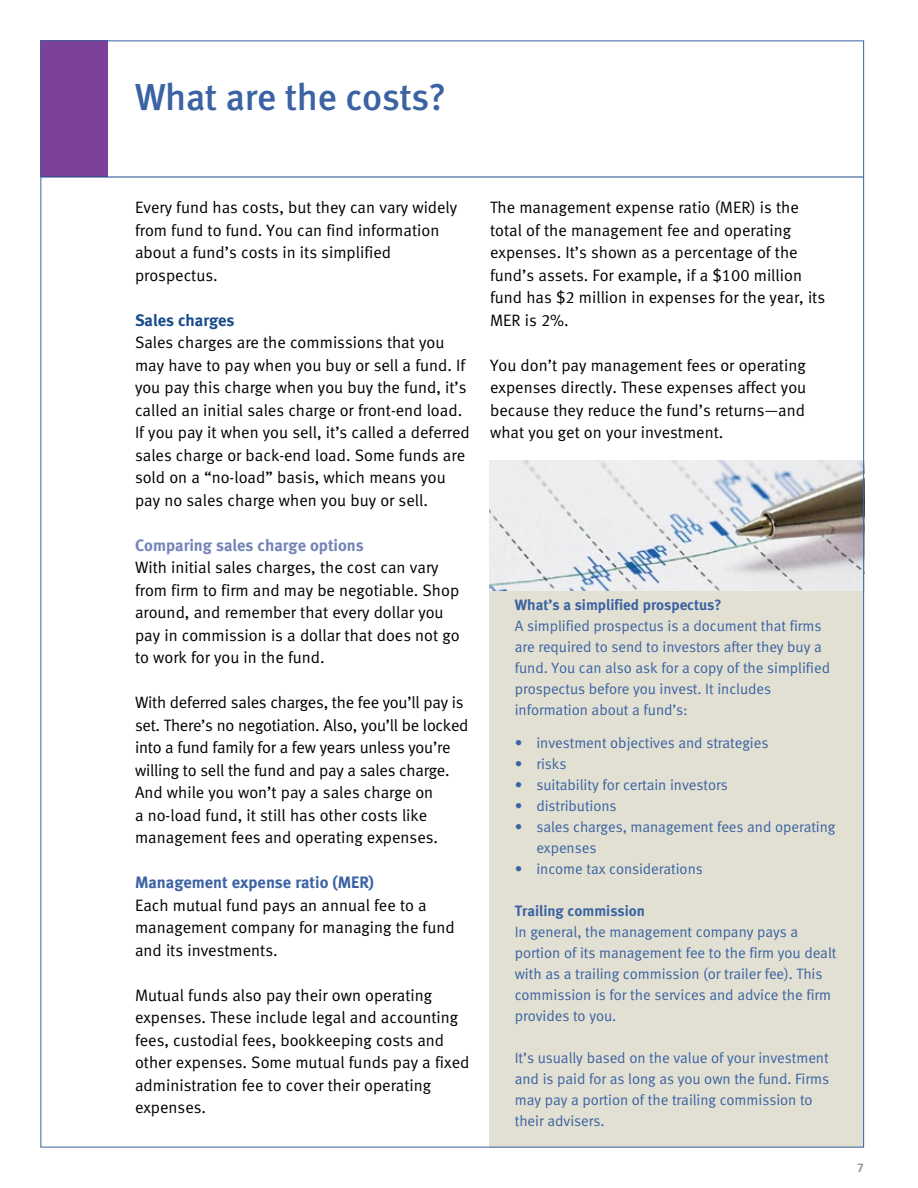
<style>
.page{position:relative;width:918px;height:1188px;background:#fff}
.page>*{position:absolute;margin:0;border:0;box-sizing:border-box;transform-origin:0 0}
.t1{font:37.5px "Meta Medium LF";letter-spacing:-.01em;color:#3b63a3}
.t2{font:16.5px/22.5px "Meta Normal LF";color:#000}
.t3{font:16.5px "Meta Bold LF";color:#7284b8}
.t4{font:16.5px "Meta Bold LF";color:#3b63a3}
.t5{font:16.5px "Meta Bold LF";color:#174b8b}
.t6{font:15px/21px "Meta Normal LF";letter-spacing:-.005em;color:#3b63a3}
.t7{font:15px "Meta Bold LF";color:#3b63a3}
.t8{font:700 12px "Frutiger LT Std";color:#939598}
</style>
<div class="page">
<div style="left:40px;top:40px;width:68px;height:137px;background:#7d4199"></div>
<hr style="left:40px;top:177px;width:824px;height:1px;background:#174b8b">
<div style="left:489px;top:510px;width:375px;height:638px;background:#e2e0d2"></div>
<img style="left:489px;top:460px;width:373px;height:130px">
<p class="t1" style="left:135px;top:76px;width:313px">What are the costs?</p>
<p class="t2" style="left:135px;top:196px;width:324px">Every fund has costs, but they can vary widely from fund to fund. You can find information about a fund’s costs in its simplified prospectus.</p>
<p class="t5" style="left:135px;top:310px;width:101px">Sales charges</p>
<p class="t2" style="left:135px;top:331px;width:336px">Sales charges are the commissions that you may have to pay when you buy or sell a fund. If you pay this charge when you buy the fund, it’s called an initial sales charge or front-end load.<br>If you pay it when you sell, it’s called a deferred sales charge or back-end load. Some funds are sold on a “no-load” basis, which means you pay no sales charge when you buy or sell.</p>
<p class="t3" style="left:135px;top:535px;width:230px">Comparing sales charge options</p>
<p class="t2" style="left:135px;top:556px;width:326px">With initial sales charges, the cost can vary from firm to firm and may be negotiable. Shop around, and remember that every dollar you pay in commission is a dollar that does not go to work for you in the fund.</p>
<p class="t2" style="left:135px;top:691px;width:335px">With deferred sales charges, the fee you’ll pay is set. There’s no negotiation. Also, you’ll be locked into a fund family for a few years unless you’re willing to sell the fund and pay a sales charge.</p>
<p class="t2" style="left:135px;top:781px;width:305px">And while you won’t pay a sales charge on a no-load fund, it still has other costs like management fees and operating expenses.</p>
<p class="t4" style="left:135px;top:873px;width:241px">Management expense ratio (MER)</p>
<p class="t2" style="left:135px;top:894px;width:321px">Each mutual fund pays an annual fee to a management company for managing the fund and its investments.</p>
<p class="t2" style="left:135px;top:984px;width:336px">Mutual funds also pay their own operating expenses. These include legal and accounting fees, custodial fees, bookkeeping costs and other expenses. Some mutual funds pay a fixed administration fee to cover their operating expenses.</p>
<p class="t2" style="left:490px;top:196px;width:337px">The management expense ratio (MER) is the total of the management fee and operating expenses. It’s shown as a percentage of the fund’s assets. For example, if a $100 million fund has $2 million in expenses for the year, its MER is 2%.</p>
<p class="t2" style="left:490px;top:354px;width:318px;text-align:justify">You don’t pay management fees or operating expenses directly. These expenses affect you because they reduce the fund’s returns—and what you get on your investment.</p>
<p class="t7" style="left:515px;top:596px;width:208px">What’s a simplified prospectus?</p>
<p class="t6" style="left:515px;top:615px;width:317px">A simplified prospectus is a document that firms are required to send to investors after they buy a fund. You can also ask for a copy of the simplified prospectus before you invest. It includes information about a fund’s:</p>
<p class="t6" style="left:515px;top:732px;width:255px">• investment objectives and strategies</p>
<p class="t6" style="left:515px;top:753px;width:53px">• risks</p>
<p class="t6" style="left:515px;top:774px;width:215px">• suitability for certain investors</p>
<p class="t6" style="left:515px;top:795px;width:103px">• distributions</p>
<p class="t6" style="left:536px;top:816px;width:301px;text-indent:-22px">• sales charges, management fees and operating expenses</p>
<p class="t6" style="left:515px;top:858px;width:190px">• income tax considerations</p>
<p class="t7" style="left:515px;top:902px;width:132px">Trailing commission</p>
<p class="t6" style="left:515px;top:921px;width:323px">In general, the management company pays a portion of its management fee to the firm you dealt with as a trailing commission (or trailer fee). This commission is for the services and advice the firm provides to you.</p>
<p class="t6" style="left:515px;top:1047px;width:316px">It’s usually based on the value of your investment and is paid for as long as you own the fund. Firms may pay a portion of the trailing commission to their advisers.</p>
<p class="t8" style="left:857px;top:1160px;width:8px">7</p>
</div>
